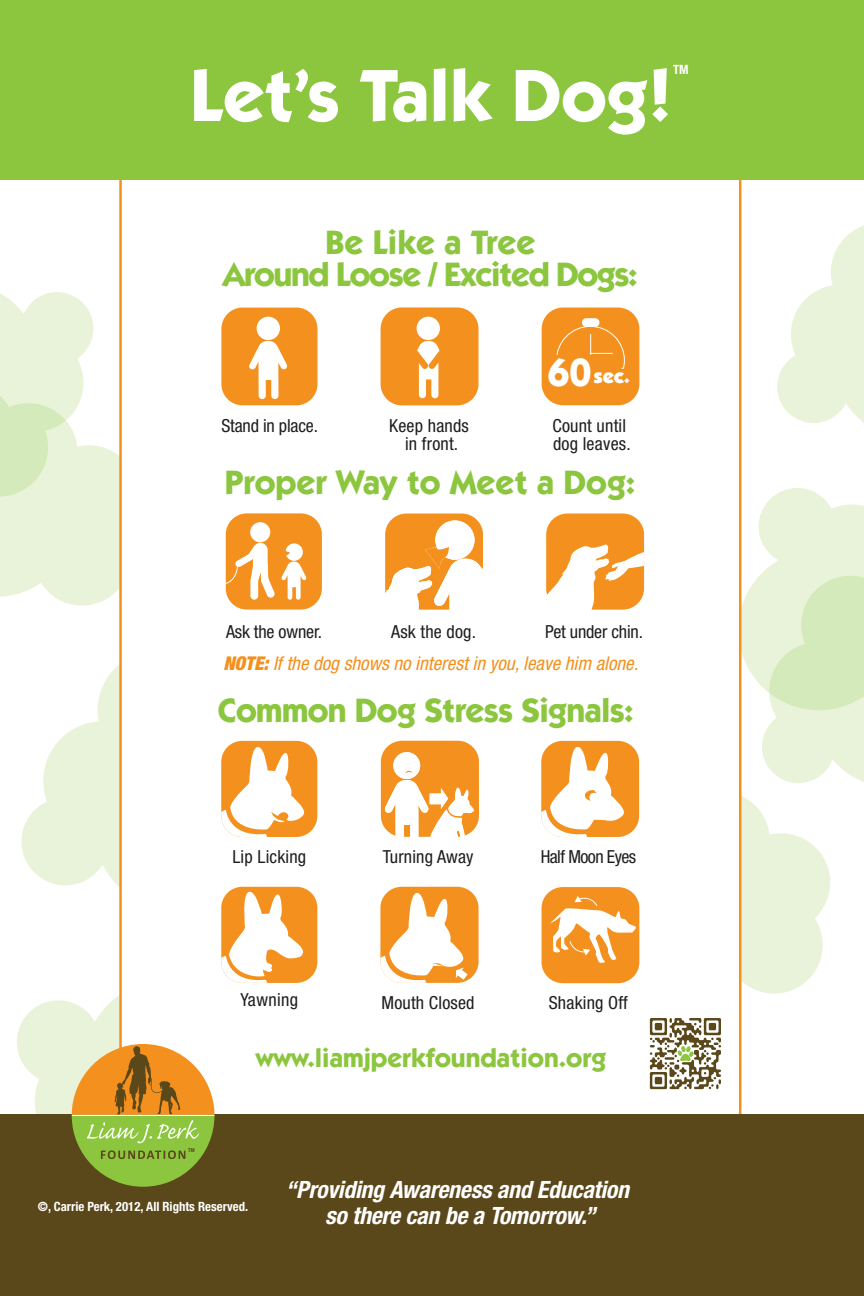
<style>
.page{position:relative;width:864px;height:1296px;background:#fff}
.page>*{position:absolute;margin:0;border:0;box-sizing:border-box;transform-origin:0 0}
.t1{font:700 74.2px "Itc Kabel";color:#fff}
.t2{font:700 34px "Itc Kabel";color:#8bc63e}
.t3{font:700 34px "Itc Kabel";letter-spacing:-.04em;color:#8bc63e}
.t4{font:700 34px "Itc Kabel";letter-spacing:-.02em;color:#8bc63e}
.t5{font:700 26.6px "Itc Kabel";color:#8bc63e}
.t6{font:italic 700 condensed 23.85px/26.5px "Helvetica Neue";letter-spacing:-.01em;color:#fff;text-align:center}
.t7{font:900 20.25px "Itc Kabel";color:#fff}
.t8{font:italic condensed 19px "Helvetica Neue";color:#f4901d}
.t9{font:condensed 18px/18px "Helvetica Neue";letter-spacing:.01em;color:#201d1e}
.t10{font:condensed 18px "Helvetica Neue";letter-spacing:-.01em;color:#201d1e}
.t11{font:condensed 18px "Helvetica Neue";letter-spacing:-.03em;color:#201d1e}
.t12{font:700 condensed 12.8px "Helvetica Neue";color:#fff}
.t13{font:700 condensed 5.35px "Helvetica Neue";color:#5a471a}
.s1{font-weight:700;font-size:39.7px}
.s2{font-weight:900}
</style>
<div class="page">
<svg style="left:777px;top:225px;width:87px;height:198px"></svg>
<svg style="left:741px;top:488px;width:123px;height:506px"></svg>
<svg style="left:0;top:292px;width:119px;height:314px"></svg>
<div style="left:119px;top:126px;width:622px;height:996px;background:#fff;border:2px solid #f4901d"></div>
<div style="left:226px;top:513px;width:96px;height:97px;background:#f4901d;border-radius:21px"></div>
<svg style="left:285px;top:543px;width:18px;height:18px"></svg>
<div style="left:250px;top:522px;width:20px;height:20px;background:#fff;border-radius:50%"></div>
<div style="left:253px;top:543px;width:15px;height:30px;background:#fff;border-radius:7px"></div>
<svg style="left:225px;top:545px;width:50px;height:53px"></svg>
<svg style="left:281px;top:548px;width:26px;height:52px"></svg>
<div style="left:221px;top:308px;width:97px;height:97px;background:#f4901d;border-radius:21px"></div>
<svg style="left:249px;top:341px;width:38px;height:58px"></svg>
<div style="left:257px;top:317px;width:23px;height:23px;background:#fff;border-radius:50%"></div>
<div style="left:381px;top:307px;width:98px;height:98px;background:#f4901d;border-radius:21px"></div>
<div style="left:417px;top:317px;width:23px;height:23px;background:#fff;border-radius:50%"></div>
<svg style="left:417px;top:341px;width:24px;height:57px"></svg>
<div style="left:542px;top:308px;width:97px;height:97px;background:#f4901d;border-radius:21px"></div>
<div style="left:582px;top:318px;width:17px;height:9px;background:#fff;border-radius:4px"></div>
<svg style="left:556px;top:325px;width:69px;height:44px"></svg>
<div style="left:546px;top:513px;width:98px;height:97px;background:#f4901d;border-radius:21px"></div>
<svg style="left:546px;top:544px;width:98px;height:66px"></svg>
<div style="left:541px;top:741px;width:98px;height:96px;background:#f4901d;border-radius:21px"></div>
<svg style="left:541px;top:745px;width:87px;height:92px"></svg>
<div style="left:380px;top:887px;width:99px;height:96px;background:#f4901d;border-radius:21px"></div>
<svg style="left:380px;top:892px;width:88px;height:91px"></svg>
<div style="left:221px;top:887px;width:96px;height:96px;background:#f4901d;border-radius:21px"></div>
<div style="left:542px;top:887px;width:97px;height:96px;background:#f4901d;border-radius:21px"></div>
<svg style="left:550px;top:896px;width:87px;height:67px"></svg>
<div style="left:221px;top:741px;width:96px;height:96px;background:#f4901d;border-radius:21px"></div>
<svg style="left:385px;top:514px;width:98px;height:96px"></svg>
<svg style="left:381px;top:741px;width:98px;height:96px"></svg>
<div style="left:0;top:0;width:864px;height:180px;background:#8bc63e"></div>
<div style="left:0;top:1114px;width:864px;height:182px;background:#5a471a"></div>
<svg style="left:17px;top:651px;width:291px;height:536px"></svg>
<svg style="left:650px;top:1018px;width:71px;height:71px"></svg>
<p class="t12" style="left:673px;top:61px;width:17px">TM</p>
<h1 class="t1" style="left:190px;top:50px;width:484px">Let’s Talk Dog!</h1>
<h2 class="t2" style="left:326px;top:221px;width:211px">Be Like a Tree</h2>
<h2 class="t3" style="left:223px;top:253px;width:416px">Around Loose / Excited Dogs:</h2>
<p class="t10" style="left:221px;top:415px;width:98px">Stand in place.</p>
<p class="t9" style="left:389px;top:417px;width:81px;text-align:center">Keep hands in front.</p>
<p class="t7" style="left:547px;top:364px;width:84px"><span class="s1">60</span>sec.</p>
<p class="t9" style="left:553px;top:416px;width:80px">Count until dog leaves.</p>
<h2 class="t2" style="left:225px;top:462px;width:412px">Proper Way to Meet a Dog:</h2>
<p class="t10" style="left:226px;top:621px;width:98px">Ask the owner.</p>
<p class="t9" style="left:391px;top:622px;width:86px">Ask the dog.</p>
<p class="t10" style="left:545px;top:621px;width:99px">Pet under chin.</p>
<p class="t8" style="left:223px;top:653px;width:416px"><span class="s2">NOTE:</span> If the dog shows no interest in you, leave him alone.</p>
<h2 class="t4" style="left:218px;top:689px;width:417px">Common Dog Stress Signals:</h2>
<p class="t9" style="left:232px;top:847px;width:75px">Lip Licking</p>
<p class="t9" style="left:383px;top:847px;width:92px">Turning Away</p>
<p class="t11" style="left:541px;top:846px;width:97px">Half Moon Eyes</p>
<p class="t9" style="left:240px;top:990px;width:59px">Yawning</p>
<p class="t9" style="left:382px;top:993px;width:94px">Mouth Closed</p>
<p class="t9" style="left:549px;top:993px;width:81px">Shaking Off</p>
<p class="t13" style="left:188px;top:1147px;width:8px">TM</p>
<h3 class="t5" style="left:256px;top:1042px;width:352px">www.liamjperkfoundation.org</h3>
<p class="t12" style="left:38px;top:1199px;width:212px">©, Carrie Perk, 2012, All Rights Reserved.</p>
<h3 class="t6" style="left:285px;top:1176px;width:345px">“Providing Awareness and Education so there can be a Tomorrow.”</h3>
</div>
